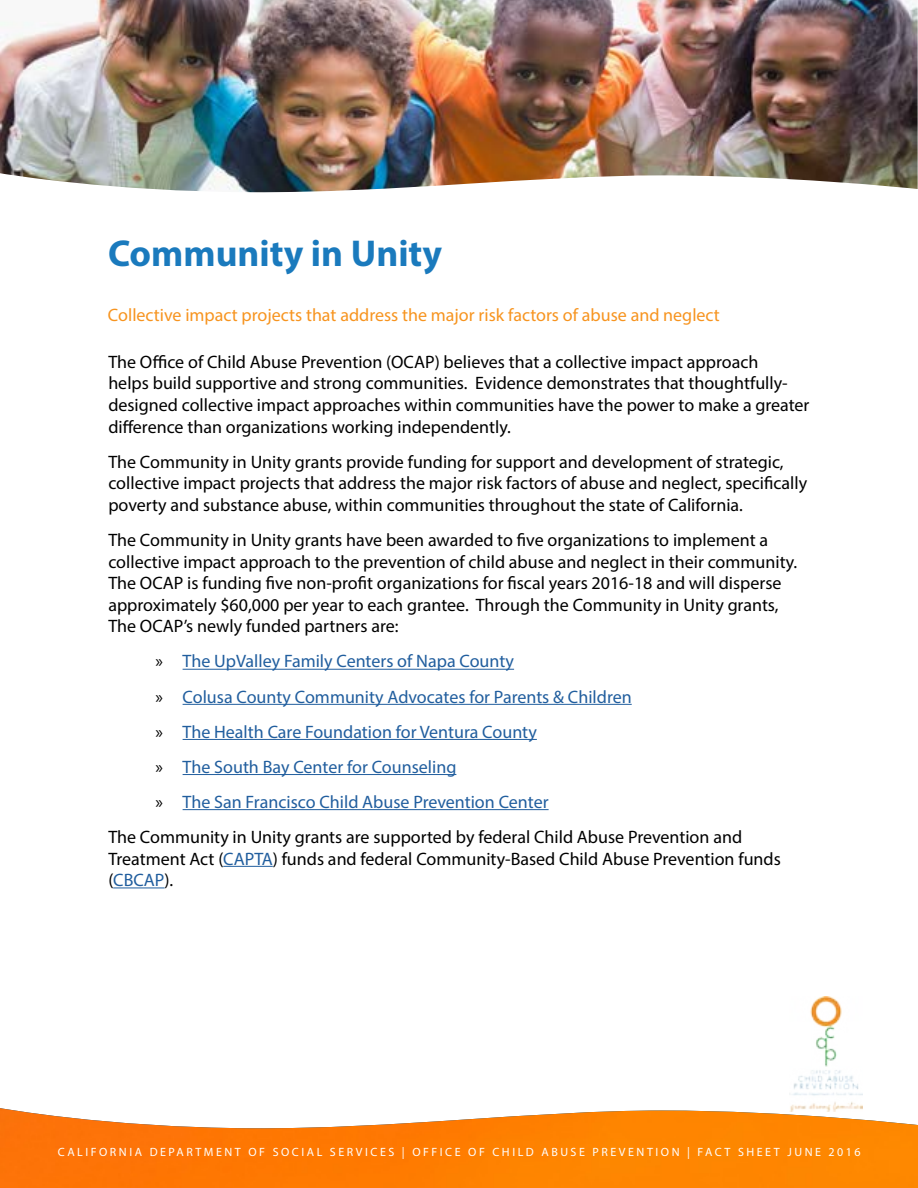
<style>
.page{position:relative;width:918px;height:1188px;background:#fff}
.page>*{position:absolute;margin:0;border:0;box-sizing:border-box;transform-origin:0 0}
.t1{font:700 37.5px "Myriad Pro";color:#1a7abd}
.t2{font:18px/21.6px "Myriad Pro";color:#000}
.t3{font:18px "Myriad Pro";color:#215e9e}
.t4{font:18px "Myriad Pro";color:#f7941f}
.t5{font:12px "Myriad Pro";letter-spacing:.21em;color:#fff}
.s1{color:#000}
.s2{color:#215e9e}
</style>
<div class="page">
<img style="left:0;top:1108px;width:918px;height:80px">
<hr style="left:183px;top:669px;width:331px;height:1px;background:#215e9e">
<hr style="left:183px;top:704px;width:449px;height:1px;background:#215e9e">
<hr style="left:183px;top:739px;width:354px;height:1px;background:#215e9e">
<hr style="left:183px;top:774px;width:273px;height:1px;background:#215e9e">
<hr style="left:183px;top:809px;width:366px;height:1px;background:#215e9e">
<hr style="left:223px;top:866px;width:50px;height:1px;background:#215e9e">
<hr style="left:113px;top:887px;width:52px;height:1px;background:#215e9e">
<img style="left:789px;top:996px;width:73px;height:116px">
<img style="left:0;top:0;width:918px;height:193px">
<h1 class="t1" style="left:108px;top:229px;width:336px">Community in Unity</h1>
<p class="t4" style="left:108px;top:304px;width:613px">Collective impact projects that address the major risk factors of abuse and neglect</p>
<p class="t2" style="left:108px;top:351px;width:703px">The Office of Child Abuse Prevention (OCAP) believes that a collective impact approach<br>helps build supportive and strong communities. Evidence demonstrates that thoughtfully&shy;designed collective impact approaches within communities have the power to make a greater difference than organizations working independently.</p>
<p class="t2" style="left:108px;top:451px;width:700px">The Community in Unity grants provide funding for support and development of strategic, collective impact projects that address the major risk factors of abuse and neglect, specifically poverty and substance abuse, within communities throughout the state of California.</p>
<p class="t2" style="left:108px;top:529px;width:690px">The Community in Unity grants have been awarded to five organizations to implement a collective impact approach to the prevention of child abuse and neglect in their community.<br>The OCAP is funding five non-profit organizations for fiscal years 2016-18 and will disperse approximately $60,000 per year to each grantee. Through the Community in Unity grants, The OCAP’s newly funded partners are:</p>
<p class="t3" style="left:156px;top:650px;width:360px"><span class="s1">»</span> The UpValley Family Centers of Napa County</p>
<p class="t3" style="left:156px;top:685px;width:478px"><span class="s1">»</span> Colusa County Community Advocates for Parents &amp; Children</p>
<p class="t3" style="left:156px;top:721px;width:383px"><span class="s1">»</span> The Health Care Foundation for Ventura County</p>
<p class="t3" style="left:156px;top:756px;width:302px"><span class="s1">»</span> The South Bay Center for Counseling</p>
<p class="t3" style="left:156px;top:791px;width:395px"><span class="s1">»</span> The San Francisco Child Abuse Prevention Center</p>
<p class="t2" style="left:108px;top:826px;width:635px">The Community in Unity grants are supported by federal Child Abuse Prevention and</p>
<p class="t2" style="left:108px;top:847px;width:674px">Treatment Act (<span class="s2">CAPTA</span>) funds and federal Community-Based Child Abuse Prevention funds (<span class="s2">CBCAP</span>).</p>
<p class="t5" style="left:58px;top:1145px;width:804px">CALIFORNIA DEPARTMENT OF SOCIAL SERVICES | OFFICE OF CHILD ABUSE PREVENTION | FACT SHEET JUNE 2016</p>
</div>
